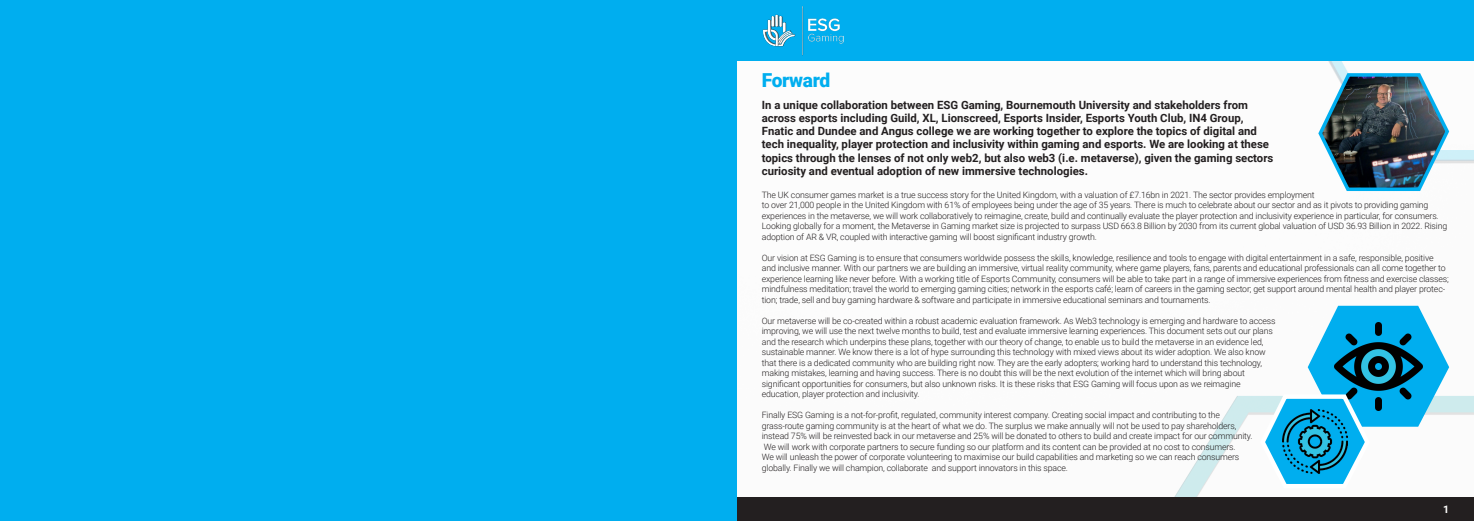
<style>
.page{position:relative;width:1474px;height:521px;background:#fff}
.page>*{position:absolute;margin:0;border:0;box-sizing:border-box;transform-origin:0 0}
.t1{font:900 19.25px "Roboto";letter-spacing:-.02em;color:#00aeef}
.t2{font:700 11.38px/13.1px "Roboto";color:#231f20}
.t3{font:700 10.5px "Roboto";color:#fff}
.t4{font:300 8.75px/10.5px "Roboto";letter-spacing:-.015em;color:#231f20}
</style>
<div class="page">
<img style="left:1174px;top:61px;width:299px;height:436px">
<div style="left:0;top:0;width:1473px;height:61px;background:#00aeef"></div>
<div style="left:0;top:497px;width:1473px;height:24px;background:#231f20"></div>
<img style="left:762px;top:6px;width:42px;height:50px">
<img style="left:801px;top:13px;width:43px;height:35px">
<img style="left:1315px;top:71px;width:135px;height:122px">
<svg style="left:1257px;top:306px;width:192px;height:184px"></svg>
<img style="left:1282px;top:409px;width:65px;height:65px">
<div style="left:0;top:0;width:737px;height:521px;background:#00aeef"></div>
<p class="t1" style="left:761px;top:67px;width:70px">Forward</p>
<p class="t2" style="left:761px;top:98px;width:513px">In a unique collaboration between ESG Gaming, Bournemouth University and stakeholders from across esports including Guild, XL, Lionscreed, Esports Insider, Esports Youth Club, IN4 Group, Fnatic and Dundee and Angus college we are working together to explore the topics of digital and tech inequality, player protection and inclusivity within gaming and esports. We are looking at these topics through the lenses of not only web2, but also web3 (i.e. metaverse), given the gaming sectors curiosity and eventual adoption of new immersive technologies.</p>
<p class="t4" style="left:761px;top:189px;width:687px">The UK consumer games market is a true success story for the United Kingdom, with a valuation of £7.16bn in 2021. The sector provides employment<br>to over 21,000 people in the United Kingdom with 61% of employees being under the age of 35 years. There is much to celebrate about our sector and as it pivots to providing gaming experiences in the metaverse, we will work collaboratively to reimagine, create, build and continually evaluate the player protection and inclusivity experience in particular, for consumers.<br>Looking globally for a moment, the Metaverse in Gaming market size is projected to surpass USD 663.8 Billion by 2030 from its current global valuation of USD 36.93 Billion in 2022. Rising adoption of AR &amp; VR, coupled with interactive gaming will boost significant industry growth.</p>
<p class="t4" style="left:761px;top:252px;width:688px">Our vision at ESG Gaming is to ensure that consumers worldwide possess the skills, knowledge, resilience and tools to engage with digital entertainment in a safe, responsible, positive and inclusive manner. With our partners we are building an immersive, virtual reality community, where game players, fans, parents and educational professionals can all come together to experience learning like never before. With a working title of Esports Community, consumers will be able to take part in a range of immersive experiences from fitness and exercise classes; mindfulness meditation; travel the world to emerging gaming cities; network in the esports café; learn of careers in the gaming sector; get support around mental health and player protec&shy;tion; trade, sell and buy gaming hardware &amp; software and participate in immersive educational seminars and tournaments.</p>
<p class="t4" style="left:761px;top:315px;width:515px">Our metaverse will be co-created within a robust academic evaluation framework. As Web3 technology is emerging and hardware to access improving, we will use the next twelve months to build, test and evaluate immersive learning experiences. This document sets out our plans and the research which underpins these plans, together with our theory of change, to enable us to build the metaverse in an evidence led, sustainable manner. We know there is a lot of hype surrounding this technology with mixed views about its wider adoption. We also know that there is a dedicated community who are building right now. They are the early adopters; working hard to understand this technology, making mistakes, learning and having success. There is no doubt this will be the next evolution of the internet which will bring about significant opportunities for consumers, but also unknown risks. It is these risks that ESG Gaming will focus upon as we reimagine education, player protection and inclusivity.</p>
<p class="t4" style="left:761px;top:409px;width:492px">Finally ESG Gaming is a not-for-profit, regulated, community interest company. Creating social impact and contributing to the grass-route gaming community is at the heart of what we do. The surplus we make annually will not be used to pay shareholders, instead 75% will be reinvested back in our metaverse and 25% will be donated to others to build and create impact for our community.<br>We will work with corporate partners to secure funding so our platform and its content can be provided at no cost to consumers.<br>We will unleash the power of corporate volunteering to maximise our build capabilities and marketing so we can reach consumers globally. Finally we will champion, collaborate and support innovators in this space.</p>
<p class="t3" style="left:1442px;top:502px;width:8px">1</p>
</div>
